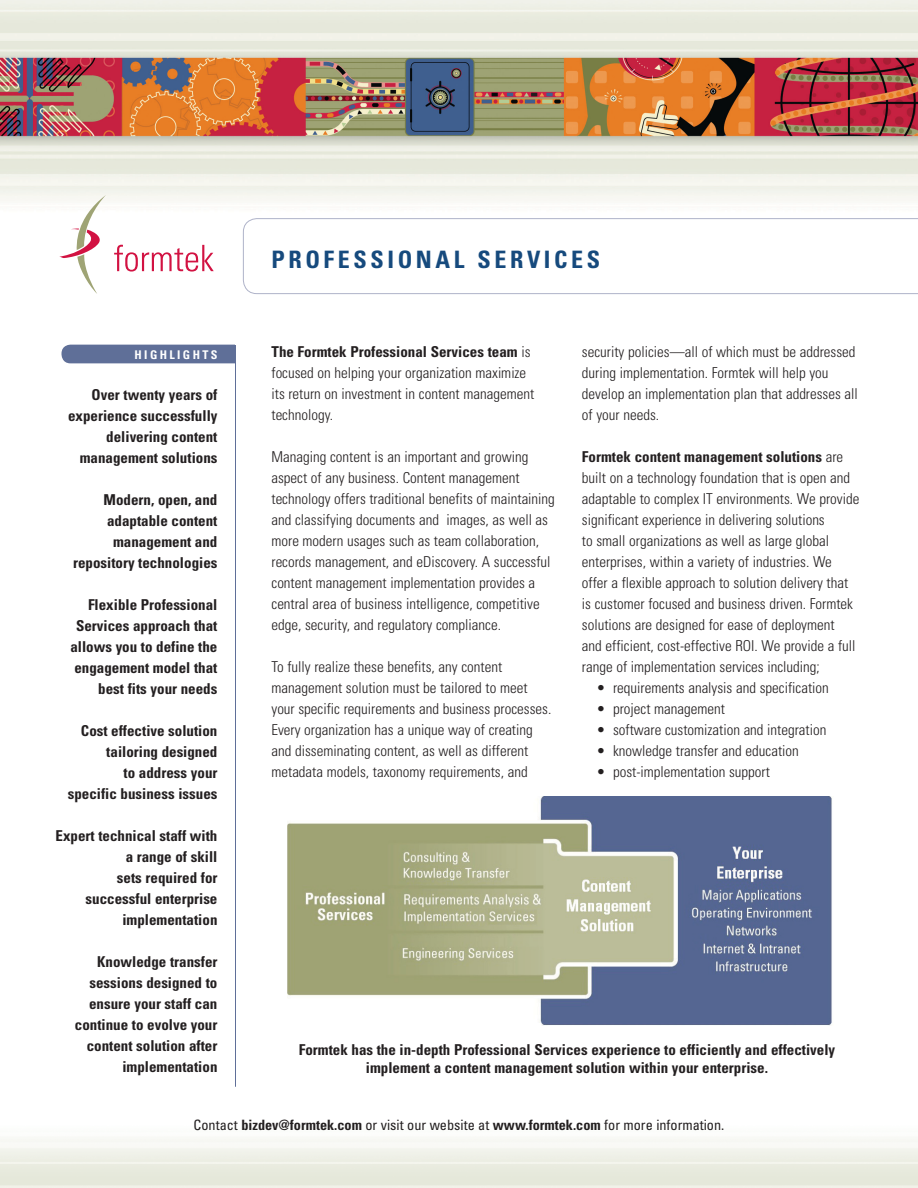
<style>
.page{position:relative;width:918px;height:1188px;background:#fff}
.page>*{position:absolute;margin:0;border:0;box-sizing:border-box;transform-origin:0 0}
.Head{font:700 condensed 24px "Univers";letter-spacing:.15em;color:#164a7d}
.Body_Text{font:300 condensed 15px/21px "Univers";color:#231f20}
.features{font:700 condensed 15px/21px "Univers";color:#231f20;text-align:right}
.t1{font:condensed 14.25px "Univers";color:#231f20}
.features-2{font:700 condensed 12px "Univers";letter-spacing:.2em;color:#fff}
.s1{font-weight:700}
</style>
<div class="page">
<div style="left:62px;top:345px;width:187px;height:18px;background:#5f6f98;border-radius:9px"></div>
<img style="left:0;top:0;width:918px;height:203px">
<svg style="left:243px;top:218px;width:675px;height:76px"></svg>
<svg style="left:114px;top:245px;width:99px;height:27px"></svg>
<svg style="left:59px;top:195px;width:47px;height:99px"></svg>
<div style="left:236px;top:341px;width:18px;height:36px;background:#fff"></div>
<hr style="left:235px;top:345px;width:1px;height:742px;background:#5f6f98">
<img style="left:287px;top:796px;width:545px;height:229px">
<p class="features-2" style="left:135px;top:347px;width:84px">HIGHLIGHTS</p>
<p class="features" style="left:68px;top:384px;width:151px">Over twenty years of experience successfully delivering content management solutions</p>
<p class="features" style="left:73px;top:489px;width:146px">Modern, open, and adaptable content management and repository technologies</p>
<p class="features" style="left:70px;top:594px;width:149px">Flexible Professional<br>Services approach that allows you to define the engagement model that best fits your needs</p>
<p class="features" style="left:68px;top:720px;width:151px">Cost effective solution tailoring designed<br>to address your<br>specific business issues</p>
<p class="features" style="left:56px;top:825px;width:163px">Expert technical staff with a range of skill<br>sets required for successful enterprise implementation</p>
<p class="features" style="left:75px;top:951px;width:144px">Knowledge transfer sessions designed to ensure your staff can continue to evolve your content solution after implementation</p>
<p class="Head" style="left:272px;top:245px;width:330px">PROFESSIONAL SERVICES</p>
<p class="Body_Text" style="left:272px;top:341px;width:264px"><span class="s1">The Formtek Professional Services team</span> is focused on helping your organization maximize its return on investment in content management technology.</p>
<p class="Body_Text" style="left:272px;top:446px;width:285px">Managing content is an important and growing aspect of any business. Content management technology offers traditional benefits of maintaining and classifying documents and images, as well as more modern usages such as team collaboration, records management, and eDiscovery. A successful content management implementation provides a central area of business intelligence, competitive edge, security, and regulatory compliance.</p>
<p class="Body_Text" style="left:272px;top:656px;width:281px">To fully realize these benefits, any content management solution must be tailored to meet your specific requirements and business processes.<br>Every organization has a unique way of creating and disseminating content, as well as different metadata models, taxonomy requirements, and</p>
<p class="Body_Text" style="left:582px;top:341px;width:277px">security policies—all of which must be addressed during implementation. Formtek will help you develop an implementation plan that addresses all of your needs.</p>
<p class="Body_Text" style="left:582px;top:446px;width:279px"><span class="s1">Formtek content management solutions</span> are built on a technology foundation that is open and adaptable to complex IT environments. We provide significant experience in delivering solutions<br>to small organizations as well as large global enterprises, within a variety of industries. We offer a flexible approach to solution delivery that is customer focused and business driven. Formtek solutions are designed for ease of deployment<br>and efficient, cost-effective ROI. We provide a full range of implementation services including;</p>
<p class="Body_Text" style="left:597px;top:677px;width:234px">• requirements analysis and specification</p>
<p class="Body_Text" style="left:597px;top:698px;width:130px">• project management</p>
<p class="Body_Text" style="left:597px;top:719px;width:231px">• software customization and integration</p>
<p class="Body_Text" style="left:597px;top:740px;width:204px">• knowledge transfer and education</p>
<p class="Body_Text" style="left:597px;top:761px;width:175px">• post-implementation support</p>
<p class="features" style="left:299px;top:1041px;width:538px;line-height:18px;text-align:center">Formtek has the in-depth Professional Services experience to efficiently and effectively implement a content management solution within your enterprise.</p>
<p class="t1" style="left:194px;top:1116px;width:532px">Contact <span class="s1">bizdev@formtek.com</span> or visit our website at <span class="s1">www.formtek.com</span> for more information.</p>
</div>
